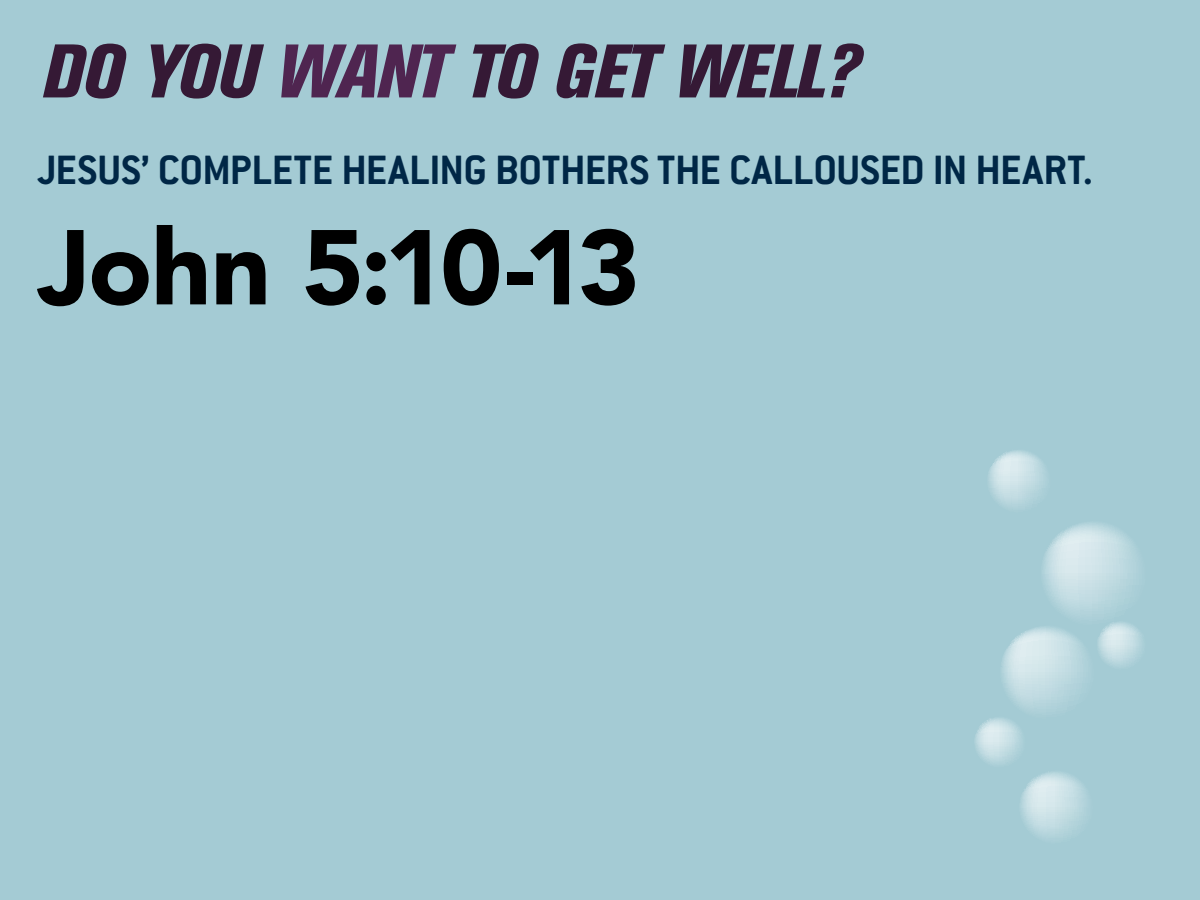
<style>
.page{position:relative;width:1200px;height:900px;background:#a4cbd4}
.page>*{position:absolute;margin:0;border:0;box-sizing:border-box;transform-origin:0 0}
.t1{font:900 105px "Avenir LT Std";letter-spacing:-.015em;color:#000}
.t2{font:italic 800 condensed 75px "Akzidenz Grotesk BE";letter-spacing:-.015em;color:#351935}
.t3{font:700 45px "Conduit ITC";letter-spacing:-.005em;color:#002746}
.s1{color:#4f2550}
</style>
<div class="page">
<svg style="left:988px;top:450px;width:58px;height:58px"></svg>
<svg style="left:975px;top:523px;width:167px;height:315px"></svg>
<h2 class="t2" style="left:41px;top:30px;width:818px">DO YOU <span class="s1">WANT</span> TO GET WELL?</h2>
<p class="t3" style="left:38px;top:144px;width:1057px">JESUS’ COMPLETE HEALING BOTHERS THE CALLOUSED IN HEART.</p>
<h1 class="t1" style="left:38px;top:204px;width:604px">John 5:10-13</h1>
</div>
